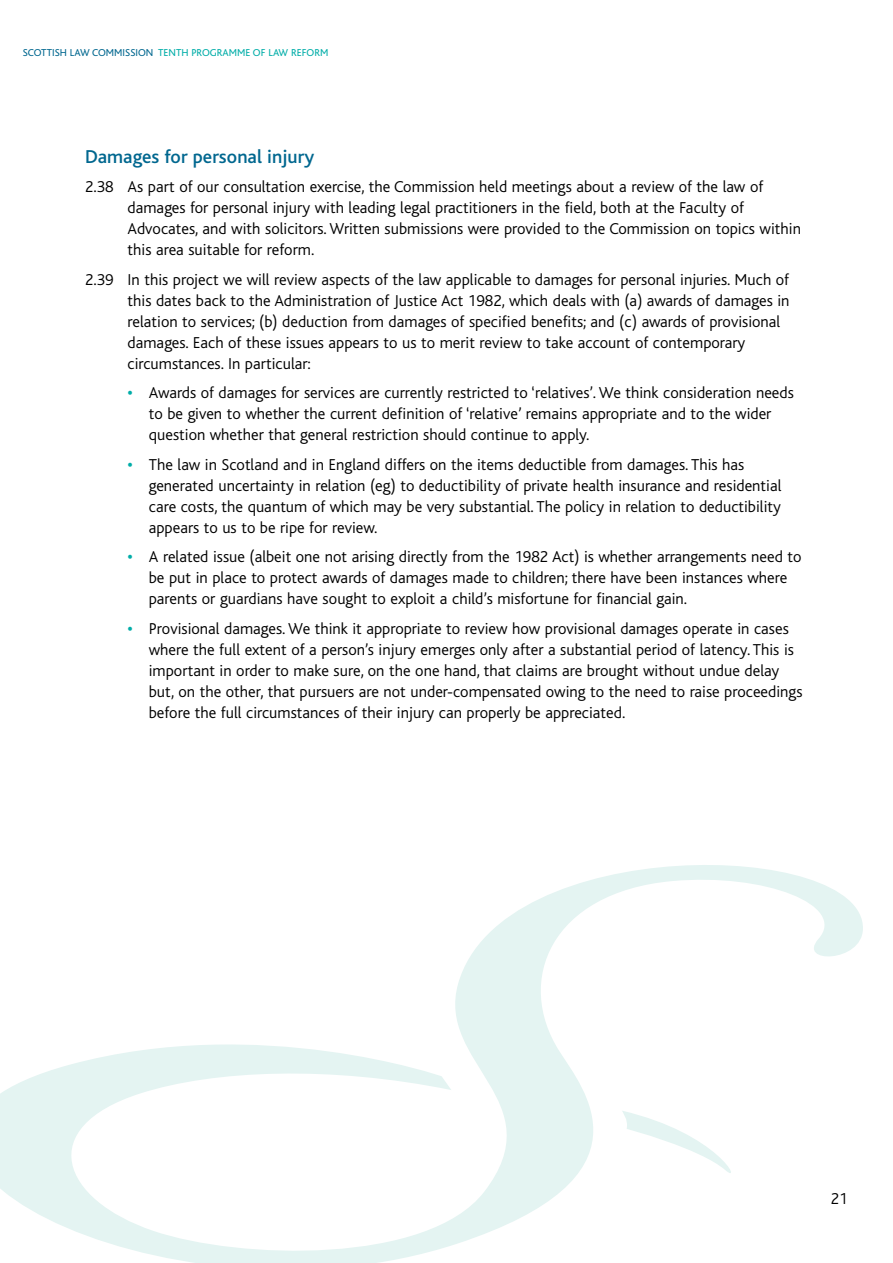
<style>
.page{position:relative;width:893px;height:1263px;background:#fff}
.page>*{position:absolute;margin:0;border:0;box-sizing:border-box;transform-origin:0 0}
.Sub_head{font:500 19.5px "Bliss";color:#00678f}
.BODY_INDENTED{font:300 16.5px/21px "Bliss";color:#000}
.t1{font:10.5px "Bliss";color:#00ada8}
.s1{color:#00678f}
.s2{font-weight:700;color:#00ada8}
</style>
<div class="page">
<svg style="left:0;top:865px;width:863px;height:398px"></svg>
<svg style="left:622px;top:1110px;width:122px;height:76px"></svg>
<p class="t1" style="left:23px;top:47px;width:307px"><span class="s1">SCOTTISH LAW COMMISSION</span> TENTH PROGRAMME OF LAW REFORM</p>
<p class="Sub_head" style="left:85px;top:146px;width:231px">Damages for personal injury</p>
<p class="BODY_INDENTED" style="left:128px;top:177px;width:675px;text-indent:-43px">2.38 As part of our consultation exercise, the Commission held meetings about a review of the law of damages for personal injury with leading legal practitioners in the field, both at the Faculty of Advocates, and with solicitors. Written submissions were provided to the Commission on topics within this area suitable for reform.</p>
<p class="BODY_INDENTED" style="left:128px;top:269px;width:663px;text-indent:-43px">2.39 In this project we will review aspects of the law applicable to damages for personal injuries. Much of this dates back to the Administration of Justice Act 1982, which deals with (a) awards of damages in relation to services; (b) deduction from damages of specified benefits; and (c) awards of provisional damages. Each of these issues appears to us to merit review to take account of contemporary circumstances. In particular:</p>
<p class="BODY_INDENTED" style="left:149px;top:383px;width:647px;text-indent:-21px"><span class="s2">•</span> Awards of damages for services are currently restricted to ‘relatives’. We think consideration needs to be given to whether the current definition of ‘relative’ remains appropriate and to the wider question whether that general restriction should continue to apply.</p>
<p class="BODY_INDENTED" style="left:149px;top:454px;width:634px;text-indent:-21px"><span class="s2">•</span> The law in Scotland and in England differs on the items deductible from damages. This has generated uncertainty in relation (eg) to deductibility of private health insurance and residential care costs, the quantum of which may be very substantial. The policy in relation to deductibility appears to us to be ripe for review.</p>
<p class="BODY_INDENTED" style="left:149px;top:547px;width:654px;text-indent:-21px"><span class="s2">•</span> A related issue (albeit one not arising directly from the 1982 Act) is whether arrangements need to be put in place to protect awards of damages made to children; there have been instances where parents or guardians have sought to exploit a child’s misfortune for financial gain.</p>
<p class="BODY_INDENTED" style="left:149px;top:618px;width:655px;text-indent:-21px"><span class="s2">•</span> Provisional damages. We think it appropriate to review how provisional damages operate in cases where the full extent of a person’s injury emerges only after a substantial period of latency. This is important in order to make sure, on the one hand, that claims are brought without undue delay but, on the other, that pursuers are not under-compensated owing to the need to raise proceedings before the full circumstances of their injury can properly be appreciated.</p>
<p class="BODY_INDENTED" style="left:831px;top:1188px;width:18px">21</p>
</div>
